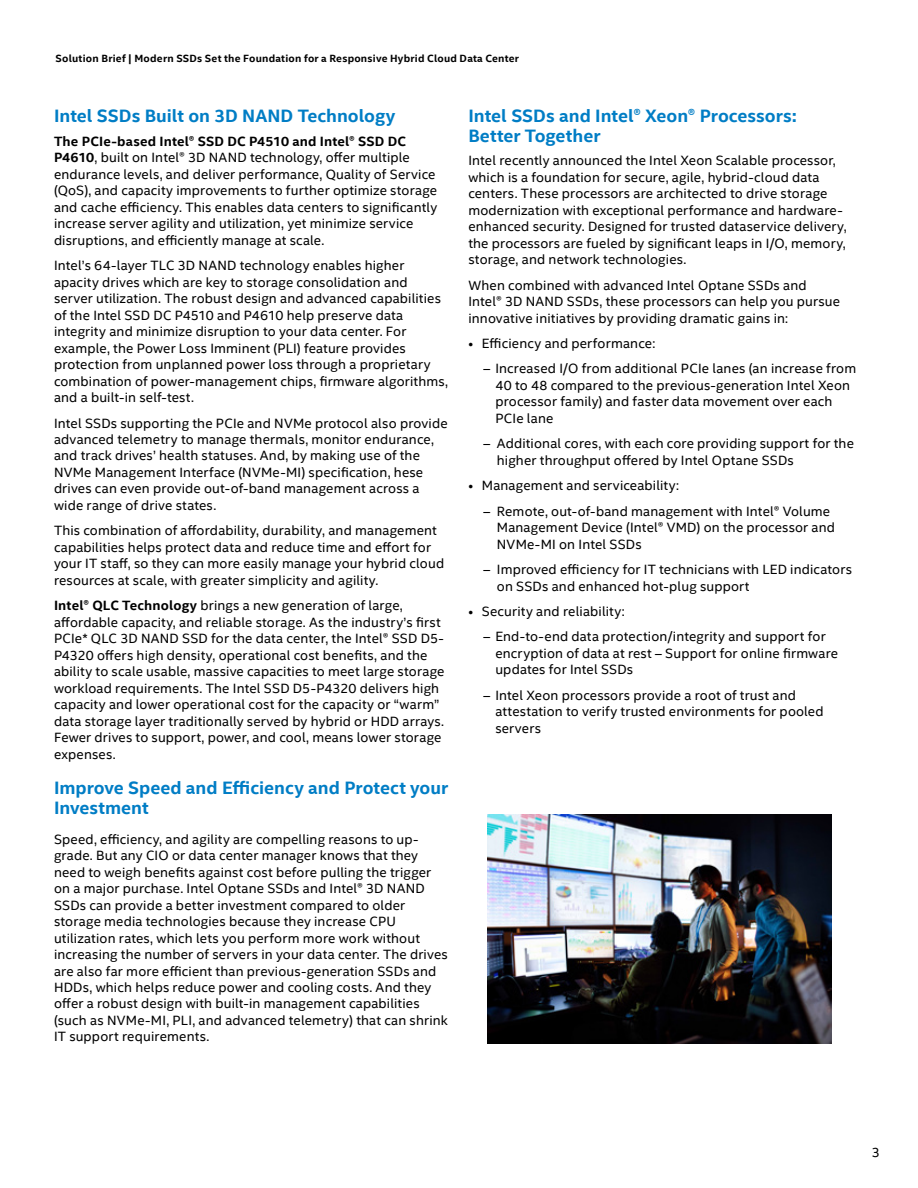
<style>
.page{position:relative;width:918px;height:1188px;background:#fff}
.page>*{position:absolute;margin:0;border:0;box-sizing:border-box;transform-origin:0 0}
.t1{font:700 18px/19.5px "Intel Clear";color:#007dc5}
.t2{font:13.5px/16.5px "Intel Clear";letter-spacing:.01em;color:#000}
.t3{font:700 10.5px "Intel Clear";letter-spacing:.02em;color:#000}
.s1{font-weight:700}
</style>
<div class="page">
<img style="left:488px;top:814px;width:344px;height:229px">
<p class="t3" style="left:56px;top:51px;width:465px">Solution Brief | Modern SSDs Set the Foundation for a Responsive Hybrid Cloud Data Center</p>
<h1 class="t1" style="left:54px;top:106px;width:343px">Intel SSDs Built on 3D NAND Technology</h1>
<p class="t2" style="left:54px;top:132px;width:385px"><span class="s1">The PCIe-based Intel® SSD DC P4510 and Intel® SSD DC P4610</span>, built on Intel® 3D NAND technology, offer multiple endurance levels, and deliver performance, Quality of Service (QoS), and capacity improvements to further optimize storage and cache efficiency. This enables data centers to significantly increase server agility and utilization, yet minimize service disruptions, and efficiently manage at scale.</p>
<p class="t2" style="left:54px;top:257px;width:396px">Intel’s 64-layer TLC 3D NAND technology enables higher apacity drives which are key to storage consolidation and server utilization. The robust design and advanced capabilities of the Intel SSD DC P4510 and P4610 help preserve data integrity and minimize disruption to your data center. For example, the Power Loss Imminent (PLI) feature provides protection from unplanned power loss through a proprietary combination of power-management chips, firmware algorithms, and a built-in self-test.</p>
<p class="t2" style="left:54px;top:414px;width:395px">Intel SSDs supporting the PCIe and NVMe protocol also provide advanced telemetry to manage thermals, monitor endurance, and track drives’ health statuses. And, by making use of the NVMe Management Interface (NVMe-MI) specification, hese drives can even provide out-of-band management across a wide range of drive states.</p>
<p class="t2" style="left:54px;top:522px;width:392px">This combination of affordability, durability, and management capabilities helps protect data and reduce time and effort for your IT staff, so they can more easily manage your hybrid cloud resources at scale, with greater simplicity and agility.</p>
<p class="t2" style="left:54px;top:597px;width:392px"><span class="s1">Intel® QLC Technology</span> brings a new generation of large, affordable capacity, and reliable storage. As the industry’s first PCIe* QLC 3D NAND SSD for the data center, the Intel® SSD D5- P4320 offers high density, operational cost benefits, and the ability to scale usable, massive capacities to meet large storage workload requirements. The Intel SSD D5-P4320 delivers high capacity and lower operational cost for the capacity or “warm” data storage layer traditionally served by hybrid or HDD arrays.<br>Fewer drives to support, power, and cool, means lower storage expenses.</p>
<h1 class="t1" style="left:54px;top:777px;width:396px">Improve Speed and Efficiency and Protect your<br>Investment</h1>
<p class="t2" style="left:54px;top:830px;width:396px">Speed, efficiency, and agility are compelling reasons to up&shy;grade. But any CIO or data center manager knows that they need to weigh benefits against cost before pulling the trigger on a major purchase. Intel Optane SSDs and Intel® 3D NAND SSDs can provide a better investment compared to older storage media technologies because they increase CPU utilization rates, which lets you perform more work without increasing the number of servers in your data center. The drives are also far more efficient than previous-generation SSDs and HDDs, which helps reduce power and cooling costs. And they offer a robust design with built-in management capabilities (such as NVMe-MI, PLI, and advanced telemetry) that can shrink IT support requirements.</p>
<h1 class="t1" style="left:468px;top:106px;width:330px">Intel SSDs and Intel® Xeon® Processors:<br>Better Together</h1>
<p class="t2" style="left:468px;top:152px;width:380px">Intel recently announced the Intel Xeon Scalable processor, which is a foundation for secure, agile, hybrid-cloud data centers. These processors are architected to drive storage modernization with exceptional performance and hardware&shy;enhanced security. Designed for trusted dataservice delivery, the processors are fueled by significant leaps in I/O, memory, storage, and network technologies.</p>
<p class="t2" style="left:468px;top:276px;width:373px">When combined with advanced Intel Optane SSDs and<br>Intel® 3D NAND SSDs, these processors can help you pursue innovative initiatives by providing dramatic gains in:</p>
<p class="t2" style="left:468px;top:335px;width:188px">• Efficiency and performance:</p>
<p class="t2" style="left:495px;top:360px;width:362px;text-indent:-12px">– Increased I/O from additional PCIe lanes (an increase from 40 to 48 compared to the previous-generation Intel Xeon processor family) and faster data movement over each PCIe lane</p>
<p class="t2" style="left:497px;top:435px;width:359px;text-indent:-14px">– Additional cores, with each core providing support for the higher throughput offered by Intel Optane SSDs</p>
<p class="t2" style="left:468px;top:477px;width:212px">• Management and serviceability:</p>
<p class="t2" style="left:497px;top:502px;width:340px;text-indent:-14px">– Remote, out-of-band management with Intel® Volume<br>Management Device (Intel® VMD) on the processor and<br>NVMe-MI on Intel SSDs</p>
<p class="t2" style="left:497px;top:561px;width:357px;text-indent:-14px">– Improved efficiency for IT technicians with LED indicators on SSDs and enhanced hot-plug support</p>
<p class="t2" style="left:468px;top:603px;width:158px">• Security and reliability:</p>
<p class="t2" style="left:495px;top:628px;width:344px;text-indent:-12px">– End-to-end data protection/integrity and support for encryption of data at rest – Support for online firmware updates for Intel SSDs</p>
<p class="t2" style="left:495px;top:686px;width:330px;text-indent:-12px">– Intel Xeon processors provide a root of trust and attestation to verify trusted environments for pooled servers</p>
<p class="t2" style="left:872px;top:1144px;width:10px">3</p>
</div>
